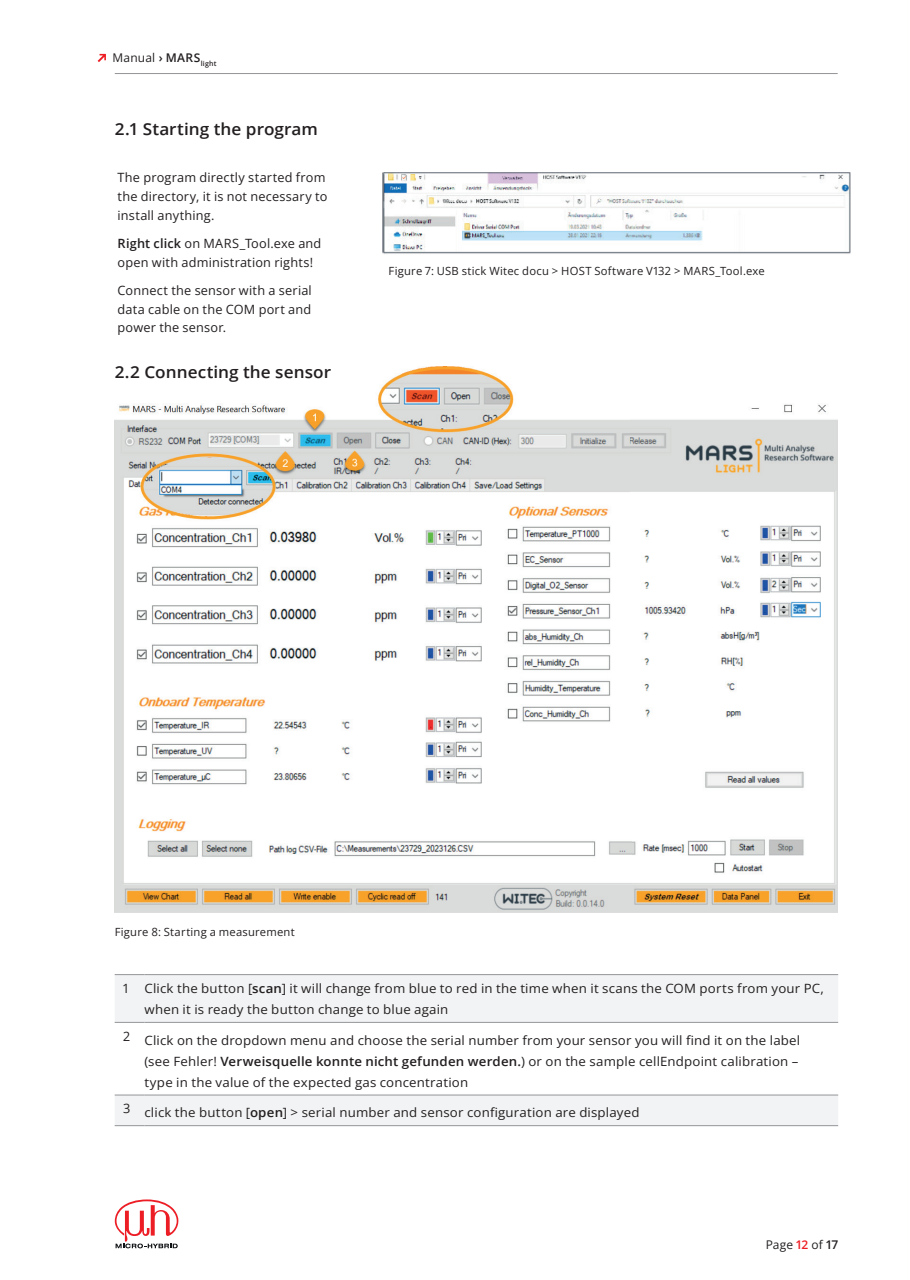
<style>
.page{position:relative;width:910px;height:1280px;background:#fff}
.page>*{position:absolute;margin:0;border:0;box-sizing:border-box;transform-origin:0 0}
.t1{font:600 16.5px "Open Sans";color:#231f20;scale:1.04 1}
.t2{font:12.75px/18.8px "Open Sans";letter-spacing:.015em;color:#231f20}
.t3{font:12px "Open Sans";letter-spacing:.015em;color:#231f20}
.t4{font:11.25px "Open Sans";letter-spacing:.02em;color:#231f20}
.s1{font-weight:600}
.s2{font-weight:600;color:#ee1d23}
</style>
<div class="page">
<svg style="left:98px;top:54px;width:8px;height:8px"></svg>
<hr style="left:115px;top:73px;width:723px;height:1px;background:#939598">
<img style="left:383px;top:173px;width:467px;height:81px">
<img style="left:115px;top:367px;width:723px;height:546px">
<div style="left:115px;top:975px;width:723px;height:150px;background:#f2f3f4"></div>
<svg style="left:115px;top:1023px;width:723px;height:72px"></svg>
<svg style="left:115px;top:974px;width:29px;height:1px"></svg>
<hr style="left:144px;top:974px;width:694px;height:1px;background:#939598">
<svg style="left:115px;top:1022px;width:29px;height:1px"></svg>
<hr style="left:144px;top:1022px;width:694px;height:1px;background:#939598">
<svg style="left:115px;top:1095px;width:29px;height:1px"></svg>
<hr style="left:144px;top:1095px;width:694px;height:1px;background:#939598">
<svg style="left:115px;top:1125px;width:29px;height:1px"></svg>
<hr style="left:144px;top:1125px;width:694px;height:1px;background:#939598">
<svg style="left:115px;top:1199px;width:63px;height:49px"></svg>
<p class="t3" style="left:113px;top:50px;width:106px">Manual <span class="s1">› MARS</span><sub>light</sub></p>
<p class="t1" style="left:115px;top:117px;width:197px">2.1 Starting the program</p>
<p class="t2" style="left:118px;top:168px;width:211px">The program directly started from the directory, it is not necessary to install anything.</p>
<p class="t2" style="left:118px;top:234px;width:205px"><span class="s1">Right click</span> on MARS_Tool.exe and open with administration rights!</p>
<p class="t2" style="left:118px;top:281px;width:196px;text-align:justify">Connect the sensor with a serial data cable on the COM port and power the sensor.</p>
<p class="t1" style="left:115px;top:361px;width:210px">2.2 Connecting the sensor</p>
<p class="t4" style="left:389px;top:263px;width:378px">Figure 7: USB stick Witec docu &gt; HOST Software V132 &gt; MARS_Tool.exe</p>
<p class="t4" style="left:115px;top:924px;width:182px">Figure 8: Starting a measurement</p>
<p class="t2" style="left:144px;top:977px;width:681px;line-height:21px;text-indent:-21px">1 Click the button [<span class="s1">scan</span>] it will change from blue to red in the time when it scans the COM ports from your PC, when it is ready the button change to blue again</p>
<p class="t2" style="left:144px;top:1029px;width:657px;line-height:21px;text-indent:-21px">2 Click on the dropdown menu and choose the serial number from your sensor you will find it on the label (see Fehler! <span class="s1">Verweisquelle konnte nicht gefunden werden.</span>) or on the sample cellEndpoint calibration – type in the value of the expected gas concentration</p>
<p class="t2" style="left:123px;top:1103px;width:518px">3 click the button [<span class="s1">open</span>] &gt; serial number and sensor configuration are displayed</p>
<p class="t3" style="left:766px;top:1236px;width:74px">Page <span class="s2">12</span> of <span class="s1">17</span></p>
</div>
